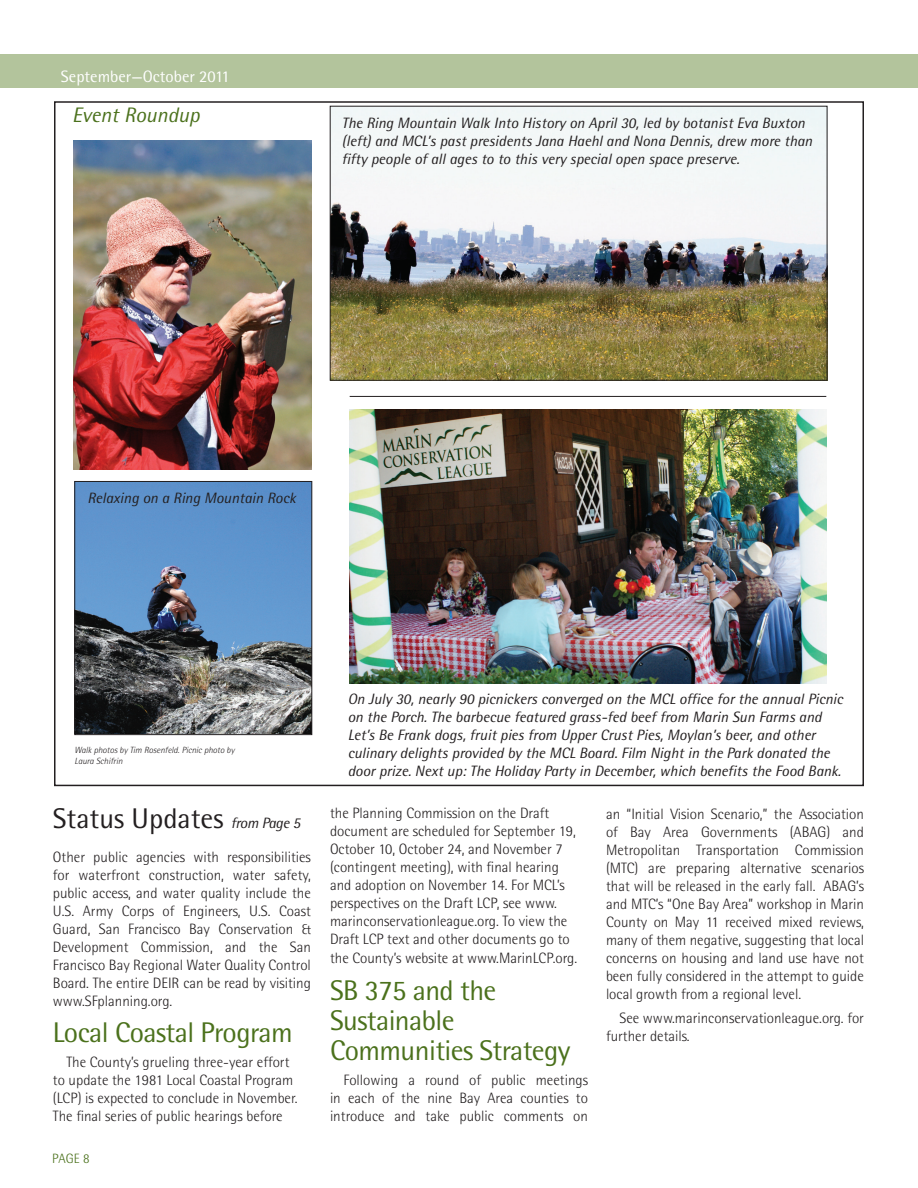
<style>
.page{position:relative;width:918px;height:1188px;background:#fff}
.page>*{position:absolute;margin:0;border:0;box-sizing:border-box;transform-origin:0 0}
.t1{font:28.5px/30px "Rotis Semi Sans Std";letter-spacing:-.02em;color:#4b711c}
.t2{font:28.5px "Rotis Semi Sans Std";color:#231f20}
.t3{font:italic 21px "Rotis Semi Sans Std";color:#4b711c}
.t4{font:16.5px "Rotis Semi Sans Std";color:#fff}
.t5{font:300 15px/18px "Rotis Semi Sans Std";color:#231f20;text-align:justify}
.t6{font:italic 15px/18px "Rotis Semi Sans Std";color:#231f20}
.t7{font:300 13.5px "Rotis Semi Sans Std";color:#4b711c}
.t8{font:italic 300 9px/10.8px "Rotis Semi Sans Std";color:#231f20}
.s1{font-style:italic;font-size:15px}
</style>
<div class="page">
<div style="left:0;top:54px;width:918px;height:34px;background:#b3c49c"></div>
<img style="left:332px;top:108px;width:493px;height:270px">
<img style="left:77px;top:483px;width:233px;height:250px">
<div style="left:75px;top:481px;width:237px;height:254px;border:1px solid #231f20"></div>
<img style="left:73px;top:141px;width:239px;height:328px">
<hr style="left:350px;top:396px;width:476px;height:1px;background:#231f20">
<img style="left:350px;top:409px;width:476px;height:275px">
<p class="t4" style="left:61px;top:67px;width:170px">September—October 2011</p>
<h2 class="t3" style="left:72px;top:103px;width:129px">Event Roundup</h2>
<p class="t6" style="left:342px;top:114px;width:472px">The Ring Mountain Walk Into History on April 30, led by botanist Eva Buxton (left) and MCL’s past presidents Jana Haehl and Nona Dennis, drew more than fifty people of all ages to to this very special open space preserve.</p>
<p class="t6" style="left:87px;top:489px;width:210px">Relaxing on a Ring Mountain Rock</p>
<p class="t8" style="left:75px;top:745px;width:162px">Walk photos by Tim Rosenfeld. Picnic photo by<br>Laura Schifrin</p>
<h1 class="t2" style="left:53px;top:801px;width:249px">Status Updates <span class="s1">from Page 5</span></h1>
<p class="t5" style="left:53px;top:848px;width:260px">Other public agencies with responsibilities for waterfront construction, water safety, public access, and water quality include the U.S. Army Corps of Engineers, U.S. Coast Guard, San Francisco Bay Conservation &amp; Development Commission, and the San Francisco Bay Regional Water Quality Control Board. The entire DEIR can be read by visiting www.SFplanning.org.</p>
<h1 class="t1" style="left:53px;top:1018px;width:241px">Local Coastal Program</h1>
<p class="t5" style="left:53px;top:1053px;width:246px;text-align:left;text-indent:14px">The County’s grueling three-year effort to update the 1981 Local Coastal Program (LCP) is expected to conclude in November.<br>The final series of public hearings before</p>
<p class="t7" style="left:52px;top:1151px;width:39px">PAGE 8</p>
<p class="t6" style="left:348px;top:689px;width:497px">On July 30, nearly 90 picnickers converged on the MCL office for the annual Picnic on the Porch. The barbecue featured grass-fed beef from Marin Sun Farms and Let’s Be Frank dogs, fruit pies from Upper Crust Pies, Moylan’s beer, and other culinary delights provided by the MCL Board. Film Night in the Park donated the door prize. Next up: The Holiday Party in December, which benefits the Food Bank.</p>
<p class="t5" style="left:330px;top:804px;width:249px;text-align:left">the Planning Commission on the Draft document are scheduled for September 19, October 10, October 24, and November 7 (contingent meeting), with final hearing and adoption on November 14. For MCL’s perspectives on the Draft LCP, see www. marinconservationleague.org. To view the Draft LCP text and other documents go to the County’s website at www.MarinLCP.org.</p>
<h1 class="t1" style="left:330px;top:975px;width:242px">SB 375 and the<br>Sustainable<br>Communities Strategy</h1>
<p class="t5" style="left:330px;top:1071px;width:260px;text-indent:14px">Following a round of public meetings in each of the nine Bay Area counties to introduce and take public comments on</p>
<p class="t5" style="left:606px;top:805px;width:260px">an “Initial Vision Scenario,” the Association of Bay Area Governments (ABAG) and Metropolitan Transportation Commission (MTC) are preparing alternative scenarios that will be released in the early fall. ABAG’s and MTC’s “One Bay Area” workshop in Marin County on May 11 received mixed reviews, many of them negative, suggesting that local concerns on housing and land use have not been fully considered in the attempt to guide local growth from a regional level.</p>
<p class="t5" style="left:606px;top:1009px;width:260px;text-indent:14px">See www.marinconservationleague.org. for further details.</p>
</div>
